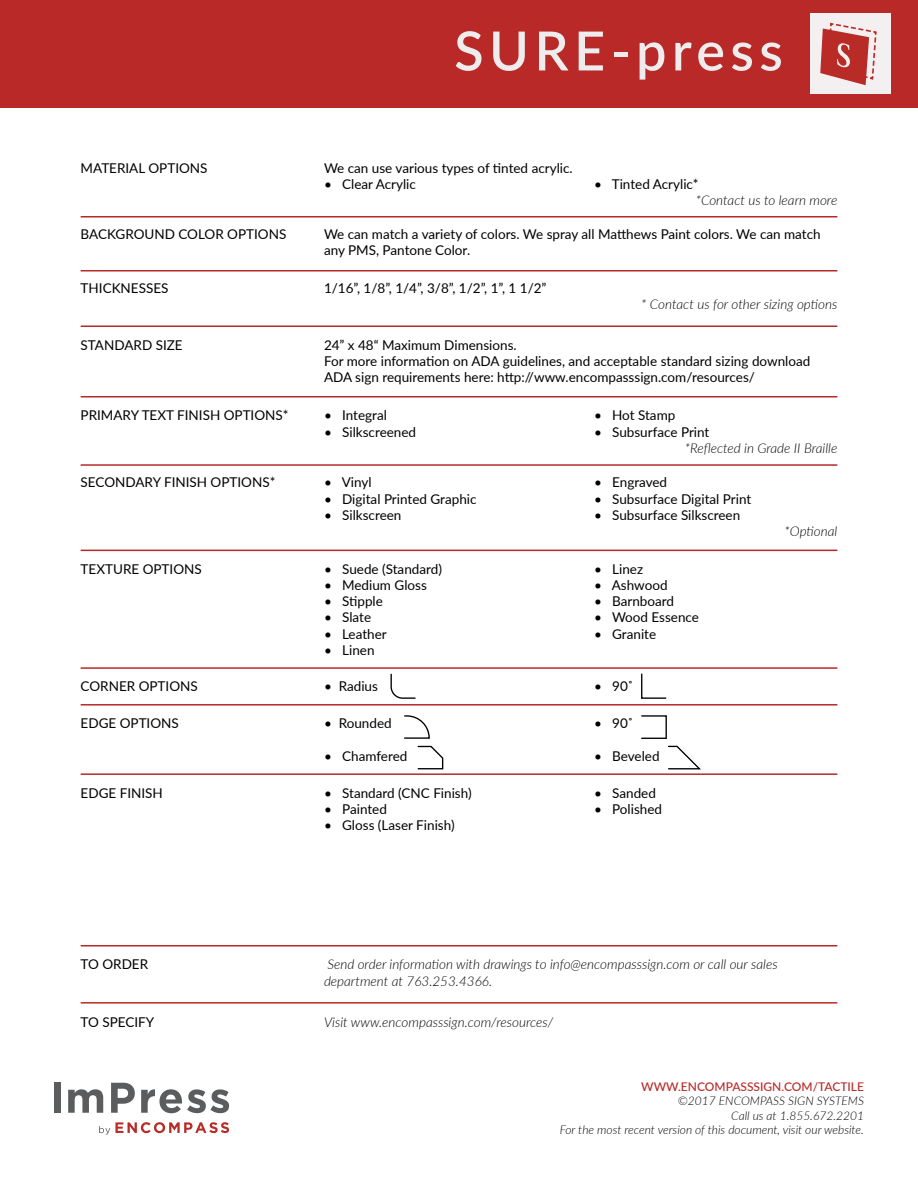
<style>
.page{position:relative;width:918px;height:1188px;background:#fff}
.page>*{position:absolute;margin:0;border:0;box-sizing:border-box;transform-origin:0 0}
.t1{font:600 54px "Lato";letter-spacing:.1em;color:#efecee}
.t2{font:13.5px/16.2px "Lato";color:#000}
.t3{font:italic 300 13.5px/16.2px "Lato";color:#000}
.t4{font:italic 300 12px/14.4px "Lato";color:#000;text-align:right}
.t5{font:500 12px "Lato";color:#b82927}
</style>
<div class="page">
<div style="left:54px;top:1083px;width:7px;height:30px;background:#5b5c5d"></div>
<svg style="left:68px;top:1089px;width:35px;height:24px"></svg>
<svg style="left:111px;top:1083px;width:24px;height:30px"></svg>
<svg style="left:141px;top:1089px;width:88px;height:24px"></svg>
<svg style="left:99px;top:1122px;width:130px;height:13px"></svg>
<div style="left:0;top:0;width:918px;height:108px;background:#b82927"></div>
<div style="left:810px;top:14px;width:81px;height:80px;background:#f4f0f2"></div>
<svg style="left:820px;top:22px;width:57px;height:63px"></svg>
<hr style="left:81px;top:270px;width:756px;height:2px;background:#b82927">
<hr style="left:81px;top:326px;width:756px;height:1px;background:#b82927">
<hr style="left:81px;top:396px;width:756px;height:2px;background:#b82927">
<hr style="left:81px;top:464px;width:756px;height:2px;background:#b82927">
<hr style="left:81px;top:550px;width:756px;height:1px;background:#b82927">
<hr style="left:81px;top:667px;width:756px;height:2px;background:#b82927">
<hr style="left:81px;top:704px;width:756px;height:2px;background:#b82927">
<hr style="left:81px;top:773px;width:756px;height:2px;background:#b82927">
<hr style="left:81px;top:216px;width:756px;height:2px;background:#b82927">
<svg style="left:390px;top:673px;width:26px;height:26px"></svg>
<svg style="left:641px;top:673px;width:26px;height:26px"></svg>
<svg style="left:404px;top:715px;width:26px;height:24px"></svg>
<svg style="left:417px;top:745px;width:27px;height:25px"></svg>
<svg style="left:641px;top:715px;width:26px;height:24px"></svg>
<svg style="left:668px;top:745px;width:33px;height:25px"></svg>
<hr style="left:81px;top:945px;width:756px;height:1px;background:#b82927">
<hr style="left:81px;top:1002px;width:756px;height:2px;background:#b82927">
<h1 class="t1" style="left:454px;top:12px;width:330px">SURE-press</h1>
<p class="t2" style="left:81px;top:159px;width:128px">MATERIAL OPTIONS</p>
<p class="t2" style="left:324px;top:159px;width:250px">We can use various types of tinted acrylic.</p>
<p class="t2" style="left:324px;top:175px;width:94px">• Clear Acrylic</p>
<p class="t2" style="left:594px;top:175px;width:106px">• Tinted Acrylic*</p>
<p class="t3" style="left:696px;top:192px;width:143px">*Contact us to learn more</p>
<p class="t2" style="left:81px;top:225px;width:207px">BACKGROUND COLOR OPTIONS</p>
<p class="t2" style="left:81px;top:279px;width:89px">THICKNESSES</p>
<p class="t2" style="left:81px;top:336px;width:104px">STANDARD SIZE</p>
<p class="t2" style="left:324px;top:225px;width:498px">We can match a variety of colors. We spray all Matthews Paint colors. We can match any PMS, Pantone Color.</p>
<p class="t2" style="left:324px;top:279px;width:224px">1/16”, 1/8”, 1/4”, 3/8”, 1/2”, 1”, 1 1/2”</p>
<p class="t3" style="left:641px;top:296px;width:198px">* Contact us for other sizing options</p>
<p class="t2" style="left:324px;top:336px;width:488px">24” x 48“ Maximum Dimensions.<br>For more information on ADA guidelines, and acceptable standard sizing download<br>ADA sign requirements here: http://www.encompasssign.com/resources/</p>
<p class="t2" style="left:81px;top:407px;width:209px">PRIMARY TEXT FINISH OPTIONS*</p>
<p class="t2" style="left:324px;top:407px;width:64px">• Integral</p>
<p class="t2" style="left:594px;top:407px;width:83px">• Hot Stamp</p>
<p class="t2" style="left:324px;top:423px;width:94px">• Silkscreened</p>
<p class="t2" style="left:594px;top:423px;width:117px">• Subsurface Print</p>
<p class="t3" style="left:685px;top:439px;width:154px">*Reflected in Grade II Braille</p>
<p class="t2" style="left:81px;top:474px;width:196px">SECONDARY FINISH OPTIONS*</p>
<p class="t2" style="left:324px;top:474px;width:49px">• Vinyl</p>
<p class="t2" style="left:594px;top:474px;width:75px">• Engraved</p>
<p class="t2" style="left:324px;top:490px;width:154px">• Digital Printed Graphic</p>
<p class="t2" style="left:594px;top:490px;width:159px">• Subsurface Digital Print</p>
<p class="t2" style="left:324px;top:506px;width:79px">• Silkscreen</p>
<p class="t2" style="left:594px;top:506px;width:148px">• Subsurface Silkscreen</p>
<p class="t3" style="left:785px;top:522px;width:54px">*Optional</p>
<p class="t2" style="left:81px;top:560px;width:123px">TEXTURE OPTIONS</p>
<p class="t2" style="left:324px;top:560px;width:119px">• Suede (Standard)</p>
<p class="t2" style="left:594px;top:560px;width:51px">• Linez</p>
<p class="t2" style="left:324px;top:576px;width:104px">• Medium Gloss</p>
<p class="t2" style="left:594px;top:576px;width:75px">• Ashwood</p>
<p class="t2" style="left:324px;top:593px;width:60px">• Stipple</p>
<p class="t2" style="left:594px;top:593px;width:82px">• Barnboard</p>
<p class="t2" style="left:324px;top:609px;width:49px">• Slate</p>
<p class="t2" style="left:594px;top:609px;width:107px">• Wood Essence</p>
<p class="t2" style="left:324px;top:625px;width:64px">• Leather</p>
<p class="t2" style="left:594px;top:625px;width:64px">• Granite</p>
<p class="t2" style="left:324px;top:641px;width:52px">• Linen</p>
<p class="t2" style="left:81px;top:678px;width:119px">CORNER OPTIONS</p>
<p class="t2" style="left:324px;top:678px;width:55px">• Radius</p>
<p class="t2" style="left:594px;top:678px;width:41px">• 90˚</p>
<p class="t2" style="left:81px;top:715px;width:100px">EDGE OPTIONS</p>
<p class="t2" style="left:324px;top:715px;width:69px">• Rounded</p>
<p class="t2" style="left:594px;top:715px;width:41px">• 90˚</p>
<p class="t2" style="left:324px;top:747px;width:85px">• Chamfered</p>
<p class="t2" style="left:594px;top:747px;width:67px">• Beveled</p>
<p class="t2" style="left:81px;top:784px;width:84px">EDGE FINISH</p>
<p class="t2" style="left:324px;top:784px;width:149px">• Standard (CNC Finish)</p>
<p class="t2" style="left:594px;top:784px;width:63px">• Sanded</p>
<p class="t2" style="left:324px;top:800px;width:64px">• Painted</p>
<p class="t2" style="left:594px;top:800px;width:70px">• Polished</p>
<p class="t2" style="left:324px;top:817px;width:132px">• Gloss (Laser Finish)</p>
<p class="t2" style="left:81px;top:956px;width:69px">TO ORDER</p>
<p class="t2" style="left:81px;top:1014px;width:75px">TO SPECIFY</p>
<p class="t3" style="left:324px;top:956px;width:455px">Send order information with drawings to info@encompasssign.com or call our sales department at 763.253.4366.</p>
<p class="t3" style="left:324px;top:1014px;width:231px">Visit www.encompasssign.com/resources/</p>
<p class="t5" style="left:641px;top:1078px;width:224px">WWW.ENCOMPASSSIGN.COM/TACTILE</p>
<p class="t4" style="left:560px;top:1093px;width:306px">©2017 ENCOMPASS SIGN SYSTEMS<br>Call us at 1.855.672.2201<br>For the most recent version of this document, visit our website.</p>
</div>
